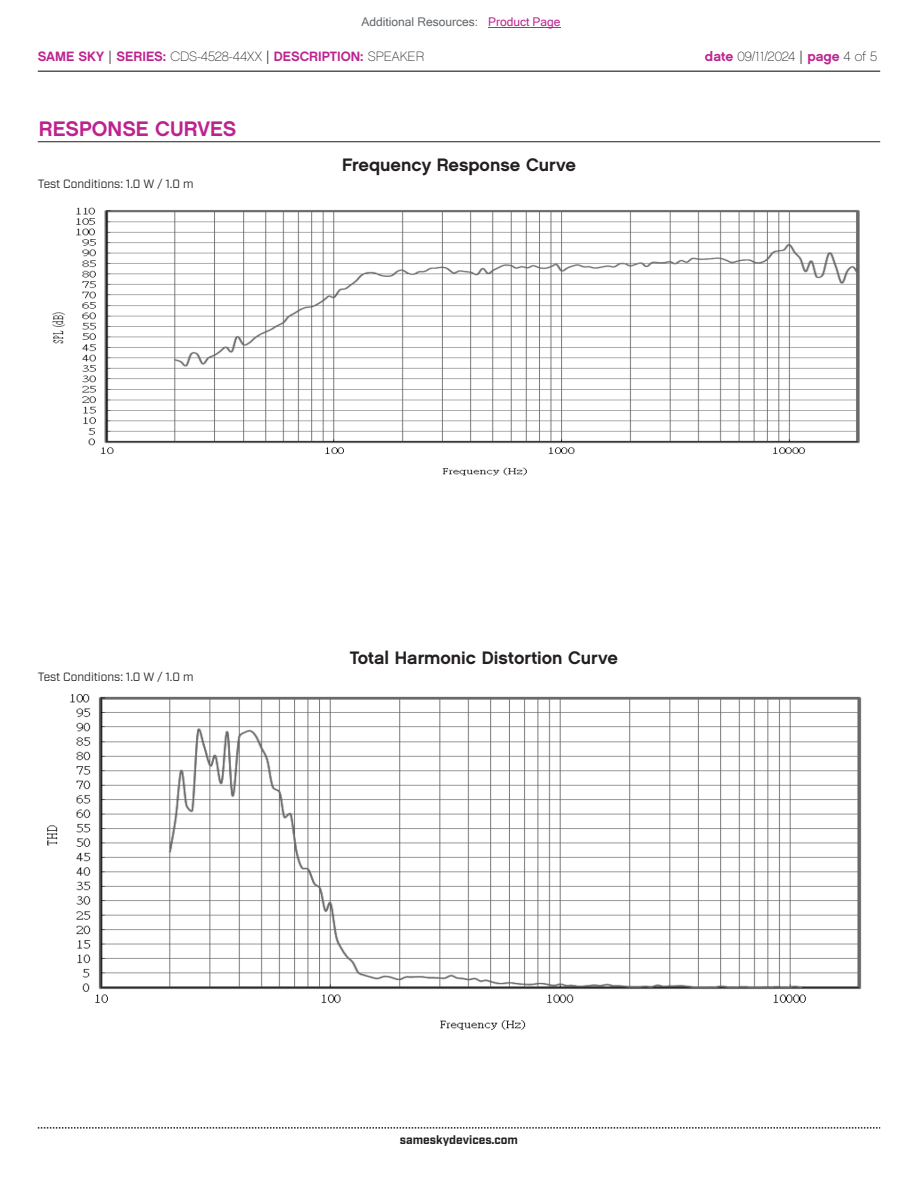
<style>
.page{position:relative;width:918px;height:1188px;background:#fff}
.page>*{position:absolute;margin:0;border:0;box-sizing:border-box;transform-origin:0 0}
.t1{font:21px "Chalet New York Nineteen Sixty";color:#bd238f}
.t2{font:18px "Chalet New York Nineteen Sixty";color:#231f20}
.t3{font:13.5px "Chalet New York Nineteen Sixty";color:#bd238f}
.t4{font:13.5px "Chalet Paris Nineteen Sixty";letter-spacing:-.005em;color:#231f20}
.t5{font:12px "Industry";color:#231f20}
.t6{font:12px "Microsoft Sans Serif";color:#63676b}
.t7{font:700 12px "Industry";color:#231f20}
.s1{color:#bd238f}
.s2{font-family:"Industry";color:#231f20}
.s3{font-family:"Chalet Paris Nineteen Sixty";color:#231f20}
.s4{font-family:"Chalet New York Nineteen Sixty";color:#bd238f}
.s5{font-family:"Industry"}
</style>
<div class="page">
<hr style="left:38px;top:71px;width:842px;height:1px;background:#231f20">
<svg style="left:38px;top:1127px;width:842px;height:2px"></svg>
<img style="left:52px;top:207px;width:808px;height:269px">
<hr style="left:38px;top:141px;width:842px;height:1px;background:#231f20">
<img style="left:47px;top:694px;width:815px;height:336px">
<hr style="left:488px;top:27px;width:73px;height:1px;background:#bd238f">
<p class="t6" style="left:362px;top:15px;width:201px">Additional Resources: <span class="s1">Product Page</span></p>
<p class="t3" style="left:38px;top:47px;width:388px">SAME SKY <span class="s2">|</span> SERIES: <span class="s3">CDS-4528-44XX</span> <span class="s2">|</span> DESCRIPTION: <span class="s3">SPEAKER</span></p>
<p class="t4" style="left:705px;top:48px;width:174px"><span class="s4">date</span> 09/11/2024 <span class="s5">|</span> <span class="s4">page</span> 4 of 5</p>
<p class="t1" style="left:39px;top:115px;width:199px">RESPONSE CURVES</p>
<p class="t5" style="left:38px;top:176px;width:157px">Test Conditions: 1.0 W / 1.0 m</p>
<p class="t2" style="left:342px;top:153px;width:235px">Frequency Response Curve</p>
<p class="t5" style="left:38px;top:669px;width:157px">Test Conditions: 1.0 W / 1.0 m</p>
<p class="t2" style="left:350px;top:646px;width:270px">Total Harmonic Distortion Curve</p>
<p class="t7" style="left:400px;top:1132px;width:120px">sameskydevices.com</p>
</div>
